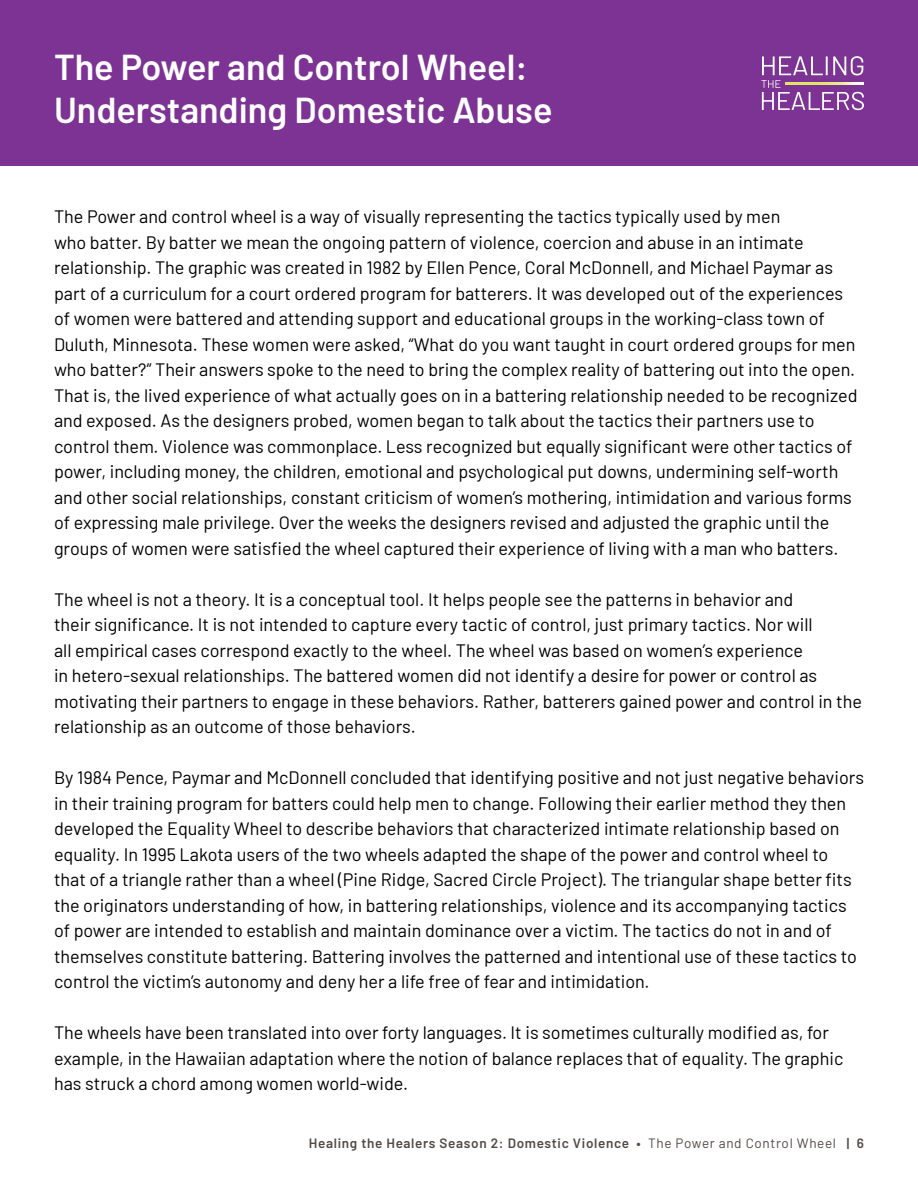
<style>
.page{position:relative;width:918px;height:1188px;background:#fff}
.page>*{position:absolute;margin:0;border:0;box-sizing:border-box;transform-origin:0 0}
.t1{font:600 36px/43.2px "Barlow";color:#fff}
.t2{font:18px/25.5px "Barlow";color:#000}
.t3{font:600 13.5px "Barlow";letter-spacing:.05em;color:#524a47}
.s1{font-weight:400}
</style>
<div class="page">
<div style="left:0;top:0;width:918px;height:166px;background:#7c3394"></div>
<svg style="left:761px;top:56px;width:103px;height:54px"></svg>
<img style="left:785px;top:83px;width:78px;height:2px">
<p class="t1" style="left:54px;top:43px;width:500px">The Power and Control Wheel:<br>Understanding Domestic Abuse</p>
<p class="t2" style="left:54px;top:203px;width:805px">The Power and control wheel is a way of visually representing the tactics typically used by men<br>who batter. By batter we mean the ongoing pattern of violence, coercion and abuse in an intimate relationship. The graphic was created in 1982 by Ellen Pence, Coral McDonnell, and Michael Paymar as part of a curriculum for a court ordered program for batterers. It was developed out of the experiences of women were battered and attending support and educational groups in the working-class town of Duluth, Minnesota. These women were asked, “What do you want taught in court ordered groups for men who batter?” Their answers spoke to the need to bring the complex reality of battering out into the open.<br>That is, the lived experience of what actually goes on in a battering relationship needed to be recognized and exposed. As the designers probed, women began to talk about the tactics their partners use to control them. Violence was commonplace. Less recognized but equally significant were other tactics of power, including money, the children, emotional and psychological put downs, undermining self-worth and other social relationships, constant criticism of women’s mothering, intimidation and various forms of expressing male privilege. Over the weeks the designers revised and adjusted the graphic until the groups of women were satisfied the wheel captured their experience of living with a man who batters.</p>
<p class="t2" style="left:54px;top:585px;width:810px">The wheel is not a theory. It is a conceptual tool. It helps people see the patterns in behavior and<br>their significance. It is not intended to capture every tactic of control, just primary tactics. Nor will<br>all empirical cases correspond exactly to the wheel. The wheel was based on women’s experience<br>in hetero-sexual relationships. The battered women did not identify a desire for power or control as motivating their partners to engage in these behaviors. Rather, batterers gained power and control in the relationship as an outcome of those behaviors.</p>
<p class="t2" style="left:54px;top:764px;width:812px">By 1984 Pence, Paymar and McDonnell concluded that identifying positive and not just negative behaviors in their training program for batters could help men to change. Following their earlier method they then developed the Equality Wheel to describe behaviors that characterized intimate relationship based on equality. In 1995 Lakota users of the two wheels adapted the shape of the power and control wheel to that of a triangle rather than a wheel (Pine Ridge, Sacred Circle Project). The triangular shape better fits the originators understanding of how, in battering relationships, violence and its accompanying tactics of power are intended to establish and maintain dominance over a victim. The tactics do not in and of themselves constitute battering. Battering involves the patterned and intentional use of these tactics to control the victim’s autonomy and deny her a life free of fear and intimidation.</p>
<p class="t2" style="left:54px;top:1019px;width:791px">The wheels have been translated into over forty languages. It is sometimes culturally modified as, for example, in the Hawaiian adaptation where the notion of balance replaces that of equality. The graphic has struck a chord among women world-wide.</p>
<p class="t3" style="left:309px;top:1133px;width:557px">Healing the Healers Season 2: Domestic Violence • <span class="s1">The Power and Control Wheel</span> | 6</p>
</div>
